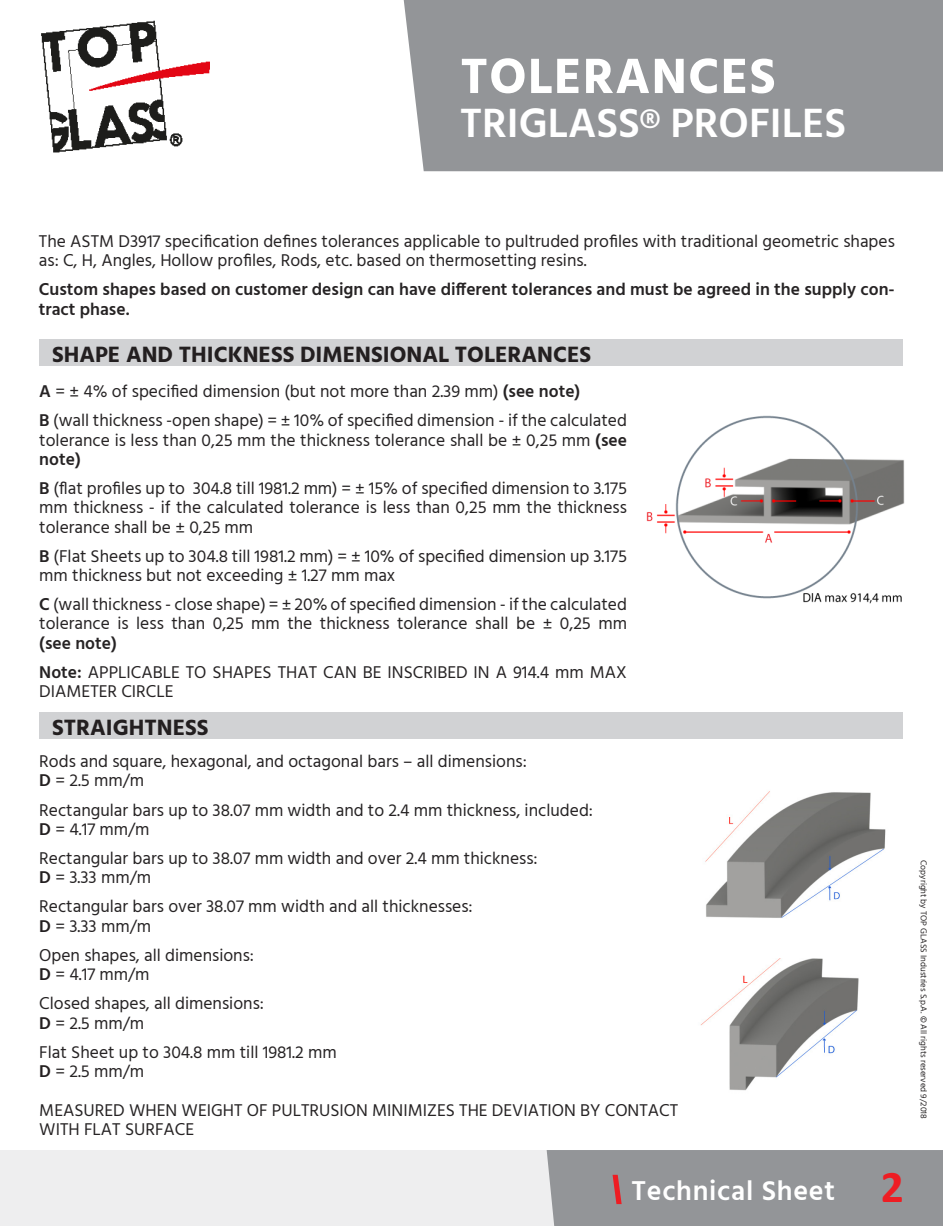
<style>
.page{position:relative;width:943px;height:1226px;background:#fff}
.page>*{position:absolute;margin:0;border:0;box-sizing:border-box;transform-origin:0 0}
.t1{font:700 50.75px "Hind";letter-spacing:.025em;color:#fff}
.t2{font:700 45.5px "Calibri";color:#ee1d23}
.t3{font:600 42px "Hind";color:#fff}
.t4{font:600 28px "Hind";letter-spacing:.025em;color:#fff}
.t5{font:700 22.75px "Hind";color:#231f20}
.t6{font:17.5px/19.2px "Hind";color:#262324}
.t7{font:600 17.5px/19.2px "Hind";color:#262324}
.t8{font:8.75px "Hind";color:#262324}
.s1{font-weight:600}
.s2{font-weight:600;color:#231f20}
</style>
<div class="page">
<div style="left:0;top:1149px;width:901px;height:76px;background:#eeeeef"></div>
<div style="left:403px;top:0;width:540px;height:172px;background:#939598"></div>
<img style="left:41px;top:20px;width:168px;height:133px">
<div style="left:546px;top:1149px;width:397px;height:76px;background:#939598"></div>
<div style="left:40px;top:339px;width:863px;height:26px;background:#d1d2d4"></div>
<div style="left:40px;top:712px;width:863px;height:27px;background:#d1d2d4"></div>
<img style="left:646px;top:415px;width:258px;height:189px">
<img style="left:705px;top:791px;width:181px;height:127px">
<img style="left:700px;top:958px;width:159px;height:133px">
<p class="t1" style="left:460px;top:46px;width:317px">TOLERANCES</p>
<p class="t3" style="left:460px;top:93px;width:387px">TRIGLASS® PROFILES</p>
<p class="t6" style="left:39px;top:232px;width:857px">The ASTM D3917 specification defines tolerances applicable to pultruded profiles with traditional geometric shapes as: C, H, Angles, Hollow profiles, Rods, etc. based on thermosetting resins.</p>
<p class="t7" style="left:39px;top:281px;width:857px">Custom shapes based on customer design can have different tolerances and must be agreed in the supply con&shy;tract phase.</p>
<p class="t5" style="left:52px;top:340px;width:540px">SHAPE AND THICKNESS DIMENSIONAL TOLERANCES</p>
<p class="t6" style="left:39px;top:382px;width:542px"><span class="s1">A</span> = ± 4% of specified dimension (but not more than 2.39 mm) <span class="s1">(see note)</span></p>
<p class="t6" style="left:39px;top:412px;width:589px;text-align:justify"><span class="s1">B</span> (wall thickness -open shape) = ± 10% of specified dimension - if the calculated tolerance is less than 0,25 mm the thickness tolerance shall be ± 0,25 mm <span class="s1">(see note)</span></p>
<p class="t6" style="left:39px;top:479px;width:589px;text-align:justify"><span class="s1">B</span> (flat profiles up to 304.8 till 1981.2 mm) = ± 15% of specified dimension to 3.175 mm thickness - if the calculated tolerance is less than 0,25 mm the thickness tolerance shall be ± 0,25 mm</p>
<p class="t6" style="left:39px;top:547px;width:589px"><span class="s1">B</span> (Flat Sheets up to 304.8 till 1981.2 mm) = ± 10% of specified dimension up 3.175 mm thickness but not exceeding ± 1.27 mm max</p>
<p class="t6" style="left:39px;top:595px;width:589px;text-align:justify"><span class="s1">C</span> (wall thickness - close shape) = ± 20% of specified dimension - if the calculated tolerance is less than 0,25 mm the thickness tolerance shall be ± 0,25 mm <span class="s1">(see note)</span></p>
<p class="t6" style="left:39px;top:663px;width:589px"><span class="s1">Note:</span> APPLICABLE TO SHAPES THAT CAN BE INSCRIBED IN A 914.4 mm MAX<br>DIAMETER CIRCLE</p>
<p class="t5" style="left:52px;top:713px;width:158px">STRAIGHTNESS</p>
<p class="t6" style="left:39px;top:752px;width:489px">Rods and square, hexagonal, and octagonal bars – all dimensions:</p>
<p class="t6" style="left:39px;top:771px;width:106px"><span class="s2">D</span> = 2.5 mm/m</p>
<p class="t6" style="left:39px;top:801px;width:555px">Rectangular bars up to 38.07 mm width and to 2.4 mm thickness, included:</p>
<p class="t6" style="left:39px;top:820px;width:112px"><span class="s2">D</span> = 4.17 mm/m</p>
<p class="t6" style="left:39px;top:849px;width:500px">Rectangular bars up to 38.07 mm width and over 2.4 mm thickness:</p>
<p class="t6" style="left:39px;top:868px;width:113px"><span class="s2">D</span> = 3.33 mm/m</p>
<p class="t6" style="left:39px;top:897px;width:435px">Rectangular bars over 38.07 mm width and all thicknesses:</p>
<p class="t6" style="left:39px;top:917px;width:113px"><span class="s2">D</span> = 3.33 mm/m</p>
<p class="t6" style="left:39px;top:946px;width:216px">Open shapes, all dimensions:</p>
<p class="t6" style="left:39px;top:965px;width:112px"><span class="s2">D</span> = 4.17 mm/m</p>
<p class="t6" style="left:39px;top:994px;width:226px">Closed shapes, all dimensions:</p>
<p class="t6" style="left:39px;top:1013px;width:106px"><span class="s2">D</span> = 2.5 mm/m</p>
<p class="t6" style="left:39px;top:1043px;width:299px">Flat Sheet up to 304.8 mm till 1981.2 mm<br><span class="s2">D</span> = 2.5 mm/m</p>
<p class="t6" style="left:39px;top:1100px;width:640px">MEASURED WHEN WEIGHT OF PULTRUSION MINIMIZES THE DEVIATION BY CONTACT<br>WITH FLAT SURFACE</p>
<h3 class="t4" style="left:631px;top:1170px;width:205px">Technical Sheet</h3>
<p class="t2" style="left:881px;top:1158px;width:25px">2</p>
<p class="t8" style="left:929px;top:860px;width:260px;rotate:90deg">Copyright by TOP GLASS Industries S.p.A. © All rights reserved 9/2018</p>
</div>
